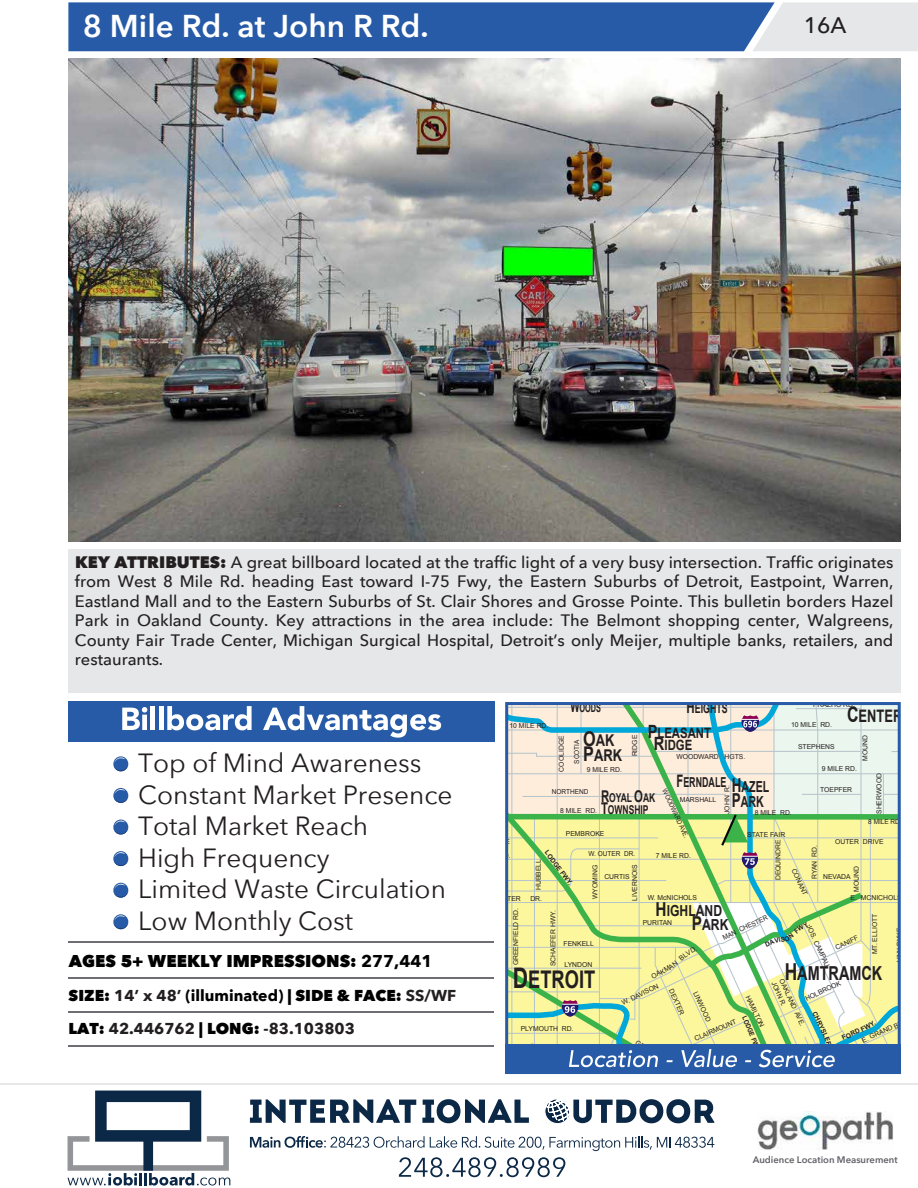
<style>
.page{position:relative;width:918px;height:1188px;background:#fff}
.page>*{position:absolute;margin:0;border:0;box-sizing:border-box;transform-origin:0 0}
.t1{font:600 31.5px "Avenir Next LT Pro";color:#fff}
.t2{font:26.25px/31.5px "Avenir Next LT Pro";color:#231f20}
.t3{font:700 24.3px "Arial";color:#231f20;scale:.75 1}
.t4{font:500 22.5px "Avenir Next LT Pro";color:#231f20}
.t5{font:700 19.2px "Arial";color:#231f20;scale:.75 1}
.t6{font:700 17.25px "Arial";color:#231f20;scale:.75 1}
.t7{font:800 17.1px "Avenir Next LT Pro";color:#000}
.t8{font:500 16.5px/19.5px "Avenir Next LT Pro";color:#231f20;text-align:justify}
.t9{font:700 16.2px/15.1px "Arial";color:#231f20;scale:.8 1}
.t10{font:700 15.75px/33.3px "Avenir Next LT Pro";color:#231f20}
.t11{font:700 15.15px/13.6px "Arial";color:#231f20;scale:.8 1}
.t12{font:700 15.15px/15.1px "Arial";color:#231f20;scale:.7 1}
.t13{font:700 14.25px/12.8px "Arial";color:#231f20;scale:.8 1}
.t14{font:700 13.65px "Arial";color:#231f20;scale:.65 1}
.t15{font:700 13.2px "Arial";color:#231f20;scale:.67 1}
.t16{font:700 12.15px/12.1px "Arial";color:#231f20;scale:.7 1}
.t17{font:700 12.15px "Arial";color:#231f20;scale:.6 1}
.t18{font:600 9.45px "Avenir Next LT Pro";color:#616266}
.t19{font:6.75px "Arial";color:#231f20}
.t20{font:6.75px "Arial";color:#231f20;scale:.95 1}
.t21{font:6.75px "Arial";color:#231f20;scale:.9 1}
.t22{font:700 6.6px "Arial";color:#231f20}
.t23{font:700 6.6px "Arial";color:#231f20;scale:.9 1}
.s1{font-weight:800;font-size:16.65px}
.s2{font-weight:700}
.s3{font-weight:800;color:#000}
.s4{color:#000}
.s5{font-size:17.25px}
.s6{font-size:18.3px}
.s7{font-size:16.2px}
.s8{font-size:21.3px}
.s9{font-size:20.25px}
.s10{font-size:19.2px}
.s11{font-size:23.4px}
.s12{font-size:28.35px}
</style>
<div class="page">
<svg style="left:68px;top:2px;width:850px;height:49px;background:#4d76b3"></svg>
<hr style="left:0;top:1083px;width:918px;height:2px;background:#e6e7e8">
<img style="left:68px;top:58px;width:833px;height:483px">
<div style="left:505px;top:1045px;width:396px;height:29px;background:#285ba7"></div>
<hr style="left:68px;top:942px;width:425px;height:1px;background:#6d6e71">
<hr style="left:68px;top:977px;width:425px;height:2px;background:#6d6e71">
<hr style="left:68px;top:1011px;width:425px;height:2px;background:#6d6e71">
<hr style="left:68px;top:1045px;width:425px;height:2px;background:#6d6e71">
<svg style="left:68px;top:1091px;width:162px;height:95px"></svg>
<svg style="left:250px;top:1136px;width:464px;height:15px"></svg>
<svg style="left:250px;top:1099px;width:166px;height:24px"></svg>
<svg style="left:422px;top:1099px;width:107px;height:25px"></svg>
<svg style="left:545px;top:1099px;width:170px;height:25px"></svg>
<svg style="left:399px;top:1157px;width:166px;height:20px"></svg>
<img style="left:757px;top:1111px;width:136px;height:39px">
<div style="left:68px;top:549px;width:833px;height:144px;background:#e6e7e8"></div>
<div style="left:68px;top:701px;width:427px;height:41px;background:#285ba7"></div>
<svg style="left:122px;top:707px;width:25px;height:23px"></svg>
<div style="left:150px;top:706px;width:5px;height:24px;background:#fff"></div>
<hr style="left:159px;top:706px;width:4px;height:24px;background:#fff">
<svg style="left:167px;top:706px;width:85px;height:24px"></svg>
<svg style="left:263px;top:706px;width:178px;height:32px"></svg>
<svg style="left:113px;top:757px;width:15px;height:14px"></svg>
<svg style="left:113px;top:789px;width:15px;height:14px"></svg>
<svg style="left:113px;top:821px;width:15px;height:13px"></svg>
<svg style="left:113px;top:852px;width:15px;height:14px"></svg>
<svg style="left:113px;top:884px;width:15px;height:14px"></svg>
<svg style="left:113px;top:915px;width:15px;height:14px"></svg>
<svg style="left:508px;top:704px;width:390px;height:363px;background:#d7e2b4"></svg>
<h1 class="t1" style="left:83px;top:7px;width:347px">8 Mile Rd. at John R Rd.</h1>
<h3 class="t4" style="left:804px;top:12px;width:44px">16A</h3>
<p class="t8" style="left:75px;top:552px;width:820px"><span class="s1">KEY ATTRIBUTES:</span> A great billboard located at the traffic light of a very busy intersection. Traffic originates from West 8 Mile Rd. heading East toward I-75 Fwy, the Eastern Suburbs of Detroit, Eastpoint, Warren, Eastland Mall and to the Eastern Suburbs of St. Clair Shores and Grosse Pointe. This bulletin borders Hazel Park in Oakland County. Key attractions in the area include: The Belmont shopping center, Walgreens, County Fair Trade Center, Michigan Surgical Hospital, Detroit’s only Meijer, multiple banks, retailers, and restaurants.</p>
<h2 class="t2" style="left:138px;top:747px;width:316px">Top of Mind Awareness<br>Constant Market Presence<br>Total Market Reach<br>High Frequency<br>Limited Waste Circulation<br>Low Monthly Cost</h2>
<p class="t7" style="left:69px;top:950px;width:365px">AGES 5+ WEEKLY IMPRESSIONS: <span class="s2">277,441</span></p>
<p class="t10" style="left:69px;top:979px;width:389px"><span class="s3">SIZE:</span> 14’ x 48’ <span class="s4">(illuminated)</span> <span class="s3">| SIDE &amp; FACE:</span> SS/WF<br><span class="s3">LAT:</span> 42.446762 <span class="s3">| LONG:</span> -83.103803</p>
<p class="t15" style="left:687px;top:699px;width:63px"><span class="s5">H</span>EIGHTS</p>
<p class="t13" style="left:654px;top:727px;width:73px;text-indent:-6px"><span class="s6">P</span>LEASANT<br><span class="s6">R</span>IDGE</p>
<p class="t17" style="left:570px;top:700px;width:53px"><span class="s7">W</span>OODS</p>
<p class="t19" style="left:813px;top:700px;width:43px">FRAZHO RD.</p>
<p class="t6" style="left:847px;top:704px;width:75px"><span class="s8">C</span>ENTER</p>
<p class="t19" style="left:791px;top:720px;width:42px">10 MILE RD.</p>
<p class="t19" style="left:509px;top:721px;width:41px">10 MILE RD.</p>
<p class="t9" style="left:583px;top:734px;width:50px"><span class="s9">O</span>AK<br><span class="s9">P</span>ARK</p>
<p class="t19" style="left:861px;top:761px;width:27px;rotate:-90deg">MOUND</p>
<p class="t19" style="left:557px;top:772px;width:37px;rotate:-90deg">COOLIDGE</p>
<p class="t19" style="left:631px;top:756px;width:23px;rotate:-90deg">RIDGE</p>
<p class="t20" style="left:572px;top:764px;width:27px;rotate:-90deg">SCOTIA</p>
<p class="t19" style="left:798px;top:742px;width:38px">STEPHENS</p>
<p class="t19" style="left:676px;top:752px;width:71px">WOODWARD HGTS.</p>
<p class="t19" style="left:822px;top:764px;width:37px">9 MILE RD.</p>
<p class="t19" style="left:587px;top:765px;width:37px">9 MILE RD.</p>
<p class="t20" style="left:552px;top:787px;width:40px">NORTHEND</p>
<p class="t19" style="left:875px;top:814px;width:42px;rotate:-90deg">SHERWOOD</p>
<p class="t14" style="left:677px;top:773px;width:78px"><span class="s5">F</span>ERNDALE</p>
<p class="t12" style="left:732px;top:780px;width:55px"><span class="s10">H</span>AZEL<br><span class="s10">P</span>ARK</p>
<p class="t19" style="left:723px;top:814px;width:31px;rotate:-90deg">JOHN R.</p>
<p class="t19" style="left:820px;top:785px;width:34px">TOEPFER</p>
<p class="t21" style="left:668px;top:787px;width:61px;rotate:65deg">WOODWARD AVE.</p>
<p class="t16" style="left:601px;top:792px;width:79px"><span class="s7">R</span>OYAL <span class="s7">O</span>AK<br><span class="s7">T</span>OWNSHIP</p>
<p class="t19" style="left:680px;top:795px;width:38px">MARSHALL</p>
<p class="t19" style="left:560px;top:806px;width:39px">8 MILE RD.</p>
<p class="t19" style="left:755px;top:808px;width:39px">8 MILE RD.</p>
<p class="t20" style="left:868px;top:817px;width:37px">8 MILE RD.</p>
<p class="t19" style="left:566px;top:829px;width:40px">PEMBROKE</p>
<p class="t19" style="left:747px;top:830px;width:40px">STATE FAIR</p>
<p class="t19" style="left:835px;top:837px;width:50px">OUTER DRIVE</p>
<p class="t19" style="left:774px;top:880px;width:42px;rotate:-90deg">DEQUINDRE</p>
<p class="t19" style="left:810px;top:879px;width:35px;rotate:-90deg">RYAN RD.</p>
<p class="t22" style="left:550px;top:848px;width:43px;rotate:53deg">LODGE FWY.</p>
<p class="t20" style="left:589px;top:849px;width:51px">W. OUTER DR.</p>
<p class="t19" style="left:656px;top:851px;width:37px">7 MILE RD.</p>
<p class="t19" style="left:534px;top:890px;width:33px;rotate:-90deg">HUBBELL</p>
<p class="t19" style="left:591px;top:899px;width:36px;rotate:-90deg">WYOMING</p>
<p class="t19" style="left:630px;top:901px;width:38px;rotate:-90deg">LIVERNOIS</p>
<p class="t19" style="left:852px;top:892px;width:27px;rotate:-90deg">MOUND</p>
<p class="t19" style="left:798px;top:867px;width:30px;rotate:65deg">CONANT</p>
<p class="t19" style="left:823px;top:872px;width:29px">NEVADA</p>
<p class="t19" style="left:604px;top:872px;width:27px">CURTIS</p>
<p class="t19" style="left:851px;top:894px;width:53px">E. MCNICHOLS</p>
<p class="t19" style="left:648px;top:894px;width:51px">W. McNICHOLS</p>
<p class="t19" style="left:493px;top:894px;width:29px">. OUTER</p>
<p class="t19" style="left:530px;top:894px;width:13px">DR.</p>
<p class="t11" style="left:692px;top:904px;width:47px;text-indent:-36px"><span class="s10">H</span>IGHLAND<br><span class="s10">P</span>ARK</p>
<p class="t19" style="left:511px;top:965px;width:59px;rotate:-90deg">GREENFIELD RD.</p>
<p class="t19" style="left:549px;top:966px;width:57px;rotate:-90deg">SCHAEFER HWY.</p>
<p class="t19" style="left:813px;top:923px;width:47px;rotate:65deg">JOS. CAMPAU</p>
<p class="t19" style="left:870px;top:954px;width:42px;rotate:-90deg">MT. ELLIOTT</p>
<p class="t20" style="left:721px;top:934px;width:53px;rotate:-26deg">MAN CHESTER</p>
<p class="t19" style="left:643px;top:918px;width:31px">PURITAN</p>
<p class="t19" style="left:895px;top:962px;width:35px;rotate:-90deg">VAN DYKE</p>
<p class="t19" style="left:834px;top:944px;width:26px;rotate:-26deg">CANIFF</p>
<p class="t19" style="left:564px;top:939px;width:32px">FENKELL</p>
<p class="t19" style="left:564px;top:960px;width:29px">LYNDON</p>
<p class="t5" style="left:785px;top:960px;width:132px"><span class="s11">H</span>AMTRAMCK</p>
<h3 class="t3" style="left:513px;top:963px;width:111px"><span class="s12">D</span>ETROIT</h3>
<p class="t19" style="left:785px;top:977px;width:53px;rotate:65deg">OAKLAND AVE.</p>
<p class="t19" style="left:804px;top:995px;width:40px;rotate:-26deg">HOLBROOK</p>
<p class="t20" style="left:778px;top:980px;width:29px;rotate:66deg">JOHN R.</p>
<p class="t19" style="left:620px;top:999px;width:42px;rotate:-26deg">W. DAVISON</p>
<p class="t19" style="left:675px;top:988px;width:29px;rotate:66deg">DEXTER</p>
<p class="t19" style="left:699px;top:990px;width:34px;rotate:65deg">LINWOOD</p>
<p class="t19" style="left:752px;top:994px;width:36px;rotate:65deg">HAMILTON</p>
<p class="t23" style="left:748px;top:1015px;width:42px;rotate:67deg">LODGE FWY</p>
<p class="t22" style="left:820px;top:1014px;width:20px;rotate:64deg">HRYS</p>
<p class="t19" style="left:693px;top:1035px;width:47px;rotate:-24deg">CLAIRMOUNT</p>
<p class="t19" style="left:860px;top:1037px;width:56px;rotate:-24deg">E. GRAND BLVD.</p>
<p class="t19" style="left:521px;top:1025px;width:54px">PLYMOUTH RD.</p>
<p class="t22" style="left:841px;top:1034px;width:20px;rotate:-25deg">FORD</p>
<p class="t18" style="left:753px;top:1153px;width:147px">Audience Location Measurement</p>
</div>
